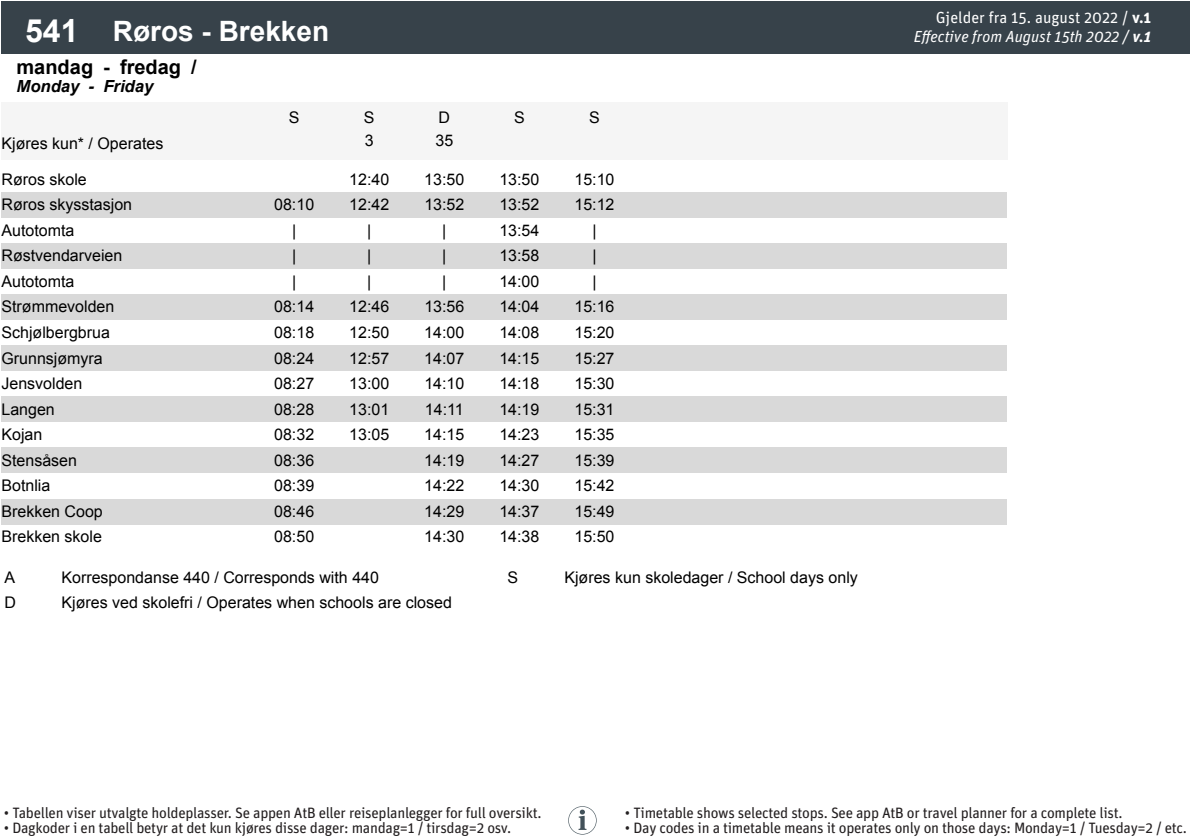
<style>
.page{position:relative;width:1191px;height:840px;background:#fff}
.page>*{position:absolute;margin:0;border:0;box-sizing:border-box;transform-origin:0 0}
.t1{font:700 28px "Arial";color:#fff}
.t2{font:700 20px "Arial";color:#000}
.t3{font:italic 700 16.6px "Arial";color:#000}
.t4{font:16px/22.6px "Arial";color:#000}
.t5{font:italic 16px/19.2px "Unit Pro";color:#fff;text-align:right}
.t6{font:15px "Unit Pro";letter-spacing:-.02em;color:#231f20}
.s1{font-size:32px}
.s2{font-style:normal}
.s3{font-weight:700;font-style:normal}
.s4{font-weight:700}
</style>
<div class="page">
<div style="left:2px;top:102px;width:255px;height:57px;background:#f5f5f5"></div>
<div style="left:257px;top:102px;width:75px;height:57px;background:#f5f5f5"></div>
<div style="left:332px;top:102px;width:75px;height:57px;background:#f5f5f5"></div>
<div style="left:407px;top:102px;width:75px;height:57px;background:#f5f5f5"></div>
<div style="left:482px;top:102px;width:75px;height:57px;background:#f5f5f5"></div>
<div style="left:557px;top:102px;width:75px;height:57px;background:#f5f5f5"></div>
<div style="left:632px;top:102px;width:75px;height:57px;background:#f5f5f5"></div>
<div style="left:707px;top:102px;width:75px;height:57px;background:#f5f5f5"></div>
<div style="left:782px;top:102px;width:75px;height:57px;background:#f5f5f5"></div>
<div style="left:857px;top:102px;width:75px;height:57px;background:#f5f5f5"></div>
<div style="left:932px;top:102px;width:75px;height:57px;background:#f5f5f5"></div>
<div style="left:2px;top:2px;width:100px;height:52px;background:#37424a"></div>
<div style="left:102px;top:2px;width:1087px;height:52px;background:#37424a"></div>
<div style="left:2px;top:192px;width:1005px;height:26px;background:#d9d9d9"></div>
<div style="left:2px;top:243px;width:1005px;height:26px;background:#d9d9d9"></div>
<div style="left:2px;top:294px;width:1005px;height:26px;background:#d9d9d9"></div>
<div style="left:2px;top:345px;width:1005px;height:26px;background:#d9d9d9"></div>
<div style="left:2px;top:396px;width:1005px;height:26px;background:#d9d9d9"></div>
<div style="left:2px;top:447px;width:1005px;height:26px;background:#d9d9d9"></div>
<div style="left:2px;top:498px;width:1005px;height:26px;background:#d9d9d9"></div>
<svg style="left:568px;top:806px;width:28px;height:28px"></svg>
<p class="t1" style="left:25px;top:11px;width:306px"><span class="s1">541</span> Røros - Brekken</p>
<p class="t2" style="left:17px;top:52px;width:182px">mandag - fredag /</p>
<p class="t3" style="left:17px;top:75px;width:138px">Monday - Friday</p>
<p class="t4" style="left:2px;top:132px;width:163px">Kjøres kun* / Operates</p>
<p class="t4" style="left:289px;top:106px;width:12px">S</p>
<p class="t4" style="left:364px;top:106px;width:12px">S<br>3</p>
<p class="t4" style="left:435px;top:106px;width:19px">D<br>35</p>
<p class="t4" style="left:514px;top:106px;width:12px">S</p>
<p class="t4" style="left:589px;top:106px;width:12px">S</p>
<p class="t4" style="left:2px;top:168px;width:87px">Røros skole</p>
<p class="t4" style="left:349px;top:168px;width:42px">12:40</p>
<p class="t4" style="left:424px;top:168px;width:42px">13:50</p>
<p class="t4" style="left:499px;top:168px;width:42px">13:50</p>
<p class="t4" style="left:574px;top:168px;width:42px">15:10</p>
<p class="t4" style="left:2px;top:193px;width:132px">Røros skysstasjon</p>
<p class="t4" style="left:274px;top:193px;width:42px">08:10</p>
<p class="t4" style="left:349px;top:193px;width:42px">12:42</p>
<p class="t4" style="left:424px;top:193px;width:42px">13:52</p>
<p class="t4" style="left:499px;top:193px;width:42px">13:52</p>
<p class="t4" style="left:574px;top:193px;width:42px">15:12</p>
<p class="t4" style="left:2px;top:219px;width:74px">Autotomta</p>
<p class="t4" style="left:292px;top:219px;width:6px">|</p>
<p class="t4" style="left:367px;top:219px;width:6px">|</p>
<p class="t4" style="left:442px;top:219px;width:6px">|</p>
<p class="t4" style="left:499px;top:219px;width:42px">13:54</p>
<p class="t4" style="left:592px;top:219px;width:6px">|</p>
<p class="t4" style="left:2px;top:244px;width:122px">Røstvendarveien</p>
<p class="t4" style="left:292px;top:244px;width:6px">|</p>
<p class="t4" style="left:367px;top:244px;width:6px">|</p>
<p class="t4" style="left:442px;top:244px;width:6px">|</p>
<p class="t4" style="left:499px;top:244px;width:42px">13:58</p>
<p class="t4" style="left:592px;top:244px;width:6px">|</p>
<p class="t4" style="left:2px;top:270px;width:74px">Autotomta</p>
<p class="t4" style="left:292px;top:270px;width:6px">|</p>
<p class="t4" style="left:367px;top:270px;width:6px">|</p>
<p class="t4" style="left:442px;top:270px;width:6px">|</p>
<p class="t4" style="left:499px;top:270px;width:42px">14:00</p>
<p class="t4" style="left:592px;top:270px;width:6px">|</p>
<p class="t4" style="left:2px;top:295px;width:114px">Strømmevolden</p>
<p class="t4" style="left:274px;top:295px;width:42px">08:14</p>
<p class="t4" style="left:349px;top:295px;width:42px">12:46</p>
<p class="t4" style="left:424px;top:295px;width:42px">13:56</p>
<p class="t4" style="left:499px;top:295px;width:42px">14:04</p>
<p class="t4" style="left:574px;top:295px;width:42px">15:16</p>
<p class="t4" style="left:2px;top:321px;width:110px">Schjølbergbrua</p>
<p class="t4" style="left:274px;top:321px;width:42px">08:18</p>
<p class="t4" style="left:349px;top:321px;width:42px">12:50</p>
<p class="t4" style="left:424px;top:321px;width:42px">14:00</p>
<p class="t4" style="left:499px;top:321px;width:42px">14:08</p>
<p class="t4" style="left:574px;top:321px;width:42px">15:20</p>
<p class="t4" style="left:2px;top:346px;width:103px">Grunnsjømyra</p>
<p class="t4" style="left:274px;top:346px;width:42px">08:24</p>
<p class="t4" style="left:349px;top:346px;width:42px">12:57</p>
<p class="t4" style="left:424px;top:346px;width:42px">14:07</p>
<p class="t4" style="left:499px;top:346px;width:42px">14:15</p>
<p class="t4" style="left:574px;top:346px;width:42px">15:27</p>
<p class="t4" style="left:2px;top:372px;width:82px">Jensvolden</p>
<p class="t4" style="left:274px;top:372px;width:42px">08:27</p>
<p class="t4" style="left:349px;top:372px;width:42px">13:00</p>
<p class="t4" style="left:424px;top:372px;width:42px">14:10</p>
<p class="t4" style="left:499px;top:372px;width:42px">14:18</p>
<p class="t4" style="left:574px;top:372px;width:42px">15:30</p>
<p class="t4" style="left:2px;top:397px;width:55px">Langen</p>
<p class="t4" style="left:274px;top:397px;width:42px">08:28</p>
<p class="t4" style="left:349px;top:397px;width:42px">13:01</p>
<p class="t4" style="left:425px;top:397px;width:40px">14:11</p>
<p class="t4" style="left:499px;top:397px;width:42px">14:19</p>
<p class="t4" style="left:574px;top:397px;width:42px">15:31</p>
<p class="t4" style="left:2px;top:423px;width:42px">Kojan</p>
<p class="t4" style="left:274px;top:423px;width:42px">08:32</p>
<p class="t4" style="left:349px;top:423px;width:42px">13:05</p>
<p class="t4" style="left:424px;top:423px;width:42px">14:15</p>
<p class="t4" style="left:499px;top:423px;width:42px">14:23</p>
<p class="t4" style="left:574px;top:423px;width:42px">15:35</p>
<p class="t4" style="left:2px;top:448px;width:77px">Stensåsen</p>
<p class="t4" style="left:274px;top:448px;width:42px">08:36</p>
<p class="t4" style="left:424px;top:448px;width:42px">14:19</p>
<p class="t4" style="left:499px;top:448px;width:42px">14:27</p>
<p class="t4" style="left:574px;top:448px;width:42px">15:39</p>
<p class="t4" style="left:2px;top:474px;width:50px">Botnlia</p>
<p class="t4" style="left:274px;top:474px;width:42px">08:39</p>
<p class="t4" style="left:424px;top:474px;width:42px">14:22</p>
<p class="t4" style="left:499px;top:474px;width:42px">14:30</p>
<p class="t4" style="left:574px;top:474px;width:42px">15:42</p>
<p class="t4" style="left:2px;top:499px;width:103px">Brekken Coop</p>
<p class="t4" style="left:274px;top:499px;width:42px">08:46</p>
<p class="t4" style="left:424px;top:499px;width:42px">14:29</p>
<p class="t4" style="left:499px;top:499px;width:42px">14:37</p>
<p class="t4" style="left:574px;top:499px;width:42px">15:49</p>
<p class="t4" style="left:2px;top:525px;width:102px">Brekken skole</p>
<p class="t4" style="left:274px;top:525px;width:42px">08:50</p>
<p class="t4" style="left:424px;top:525px;width:42px">14:30</p>
<p class="t4" style="left:499px;top:525px;width:42px">14:38</p>
<p class="t4" style="left:574px;top:525px;width:42px">15:50</p>
<p class="t4" style="left:5px;top:565px;width:12px">A</p>
<p class="t4" style="left:61px;top:565px;width:319px">Korrespondanse 440 / Corresponds with 440</p>
<p class="t4" style="left:5px;top:591px;width:13px">D</p>
<p class="t4" style="left:61px;top:591px;width:392px">Kjøres ved skolefri / Operates when schools are closed</p>
<p class="t4" style="left:507px;top:565px;width:12px">S</p>
<p class="t4" style="left:564px;top:565px;width:295px">Kjøres kun skoledager / School days only</p>
<p class="t5" style="left:913px;top:7px;width:239px"><span class="s2">Gjelder fra 15. august 2022 /</span> <span class="s3">v.1<br></span>Effective from August 15th 2022 / <span class="s4">v.1</span></p>
<p class="t6" style="left:4px;top:802px;width:539px">• Tabellen viser utvalgte holdeplasser. Se appen AtB eller reiseplanlegger for full oversikt.</p>
<p class="t6" style="left:4px;top:817px;width:509px">• Dagkoder i en tabell betyr at det kun kjøres disse dager: mandag=1 / tirsdag=2 osv.</p>
<p class="t6" style="left:625px;top:802px;width:499px">• Timetable shows selected stops. See app AtB or travel planner for a complete list.</p>
<p class="t6" style="left:625px;top:817px;width:563px">• Day codes in a timetable means it operates only on those days: Monday=1 / Tuesday=2 / etc.</p>
</div>
